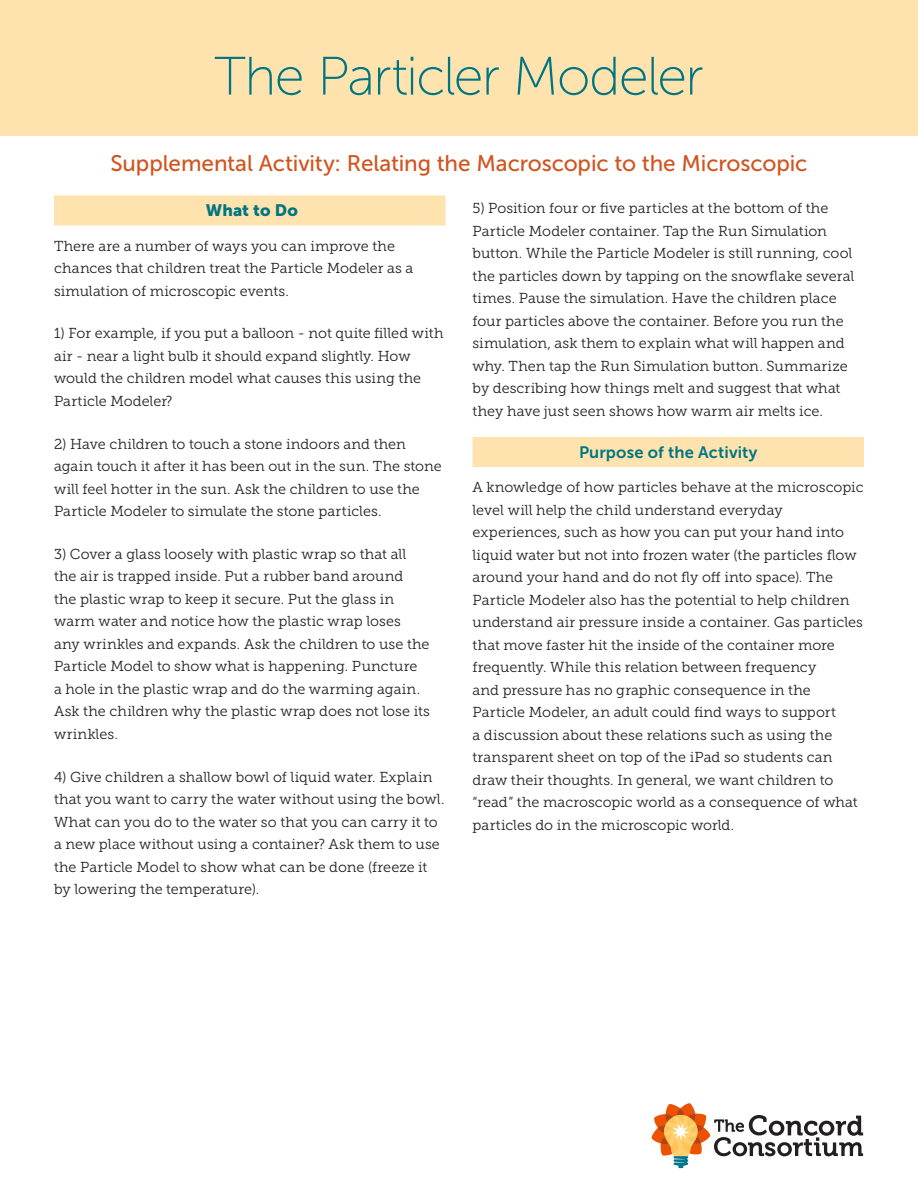
<style>
.page{position:relative;width:918px;height:1188px;background:#fff}
.page>*{position:absolute;margin:0;border:0;box-sizing:border-box;transform-origin:0 0}
.t1{font:54px "Museo Sans 100";letter-spacing:-.03em;color:#007582}
.text{font:22.5px "Museo Sans 500";letter-spacing:-.005em;color:#d1541f}
.Beige_bar{font:16.5px "Museo Sans 700";letter-spacing:.01em;color:#007582}
.Beige_bar-2{font:16.5px "Museo Sans 900";letter-spacing:.005em;color:#007582}
.text-2{font:14.4px/22.5px "Museo Slab 300";color:#231f20}
</style>
<div class="page">
<div style="left:0;top:0;width:918px;height:136px;background:#fee3af"></div>
<div style="left:54px;top:195px;width:392px;height:30px;background:#fee3af"></div>
<div style="left:472px;top:437px;width:392px;height:30px;background:#fee3af"></div>
<svg style="left:652px;top:1103px;width:211px;height:65px"></svg>
<p class="t1" style="left:214px;top:47px;width:491px">The Particler Modeler</p>
<p class="text" style="left:110px;top:151px;width:699px">Supplemental Activity: Relating the Macroscopic to the Microscopic</p>
<p class="Beige_bar-2" style="left:206px;top:201px;width:94px">What to Do</p>
<p class="text-2" style="left:54px;top:235px;width:361px">There are a number of ways you can improve the chances that children treat the Particle Modeler as a simulation of microscopic events.</p>
<p class="text-2" style="left:54px;top:322px;width:391px">1) For example, if you put a balloon - not quite filled with air - near a light bulb it should expand slightly. How would the children model what causes this using the Particle Modeler?</p>
<p class="text-2" style="left:54px;top:433px;width:389px">2) Have children to touch a stone indoors and then again touch it after it has been out in the sun. The stone will feel hotter in the sun. Ask the children to use the Particle Modeler to simulate the stone particles.</p>
<p class="text-2" style="left:54px;top:543px;width:377px">3) Cover a glass loosely with plastic wrap so that all the air is trapped inside. Put a rubber band around<br>the plastic wrap to keep it secure. Put the glass in warm water and notice how the plastic wrap loses any wrinkles and expands. Ask the children to use the Particle Model to show what is happening. Puncture<br>a hole in the plastic wrap and do the warming again.<br>Ask the children why the plastic wrap does not lose its wrinkles.</p>
<p class="text-2" style="left:54px;top:766px;width:392px">4) Give children a shallow bowl of liquid water. Explain that you want to carry the water without using the bowl.<br>What can you do to the water so that you can carry it to a new place without using a container? Ask them to use the Particle Model to show what can be done (freeze it by lowering the temperature).</p>
<p class="text-2" style="left:472px;top:197px;width:383px">5) Position four or five particles at the bottom of the Particle Modeler container. Tap the Run Simulation button. While the Particle Modeler is still running, cool the particles down by tapping on the snowflake several times. Pause the simulation. Have the children place four particles above the container. Before you run the simulation, ask them to explain what will happen and why. Then tap the Run Simulation button. Summarize by describing how things melt and suggest that what they have just seen shows how warm air melts ice.</p>
<p class="Beige_bar" style="left:579px;top:443px;width:180px">Purpose of the Activity</p>
<p class="text-2" style="left:472px;top:476px;width:393px">A knowledge of how particles behave at the microscopic level will help the child understand everyday experiences, such as how you can put your hand into liquid water but not into frozen water (the particles flow around your hand and do not fly off into space). The Particle Modeler also has the potential to help children understand air pressure inside a container. Gas particles that move faster hit the inside of the container more frequently. While this relation between frequency<br>and pressure has no graphic consequence in the Particle Modeler, an adult could find ways to support<br>a discussion about these relations such as using the transparent sheet on top of the iPad so students can draw their thoughts. In general, we want children to “read” the macroscopic world as a consequence of what particles do in the microscopic world.</p>
</div>
